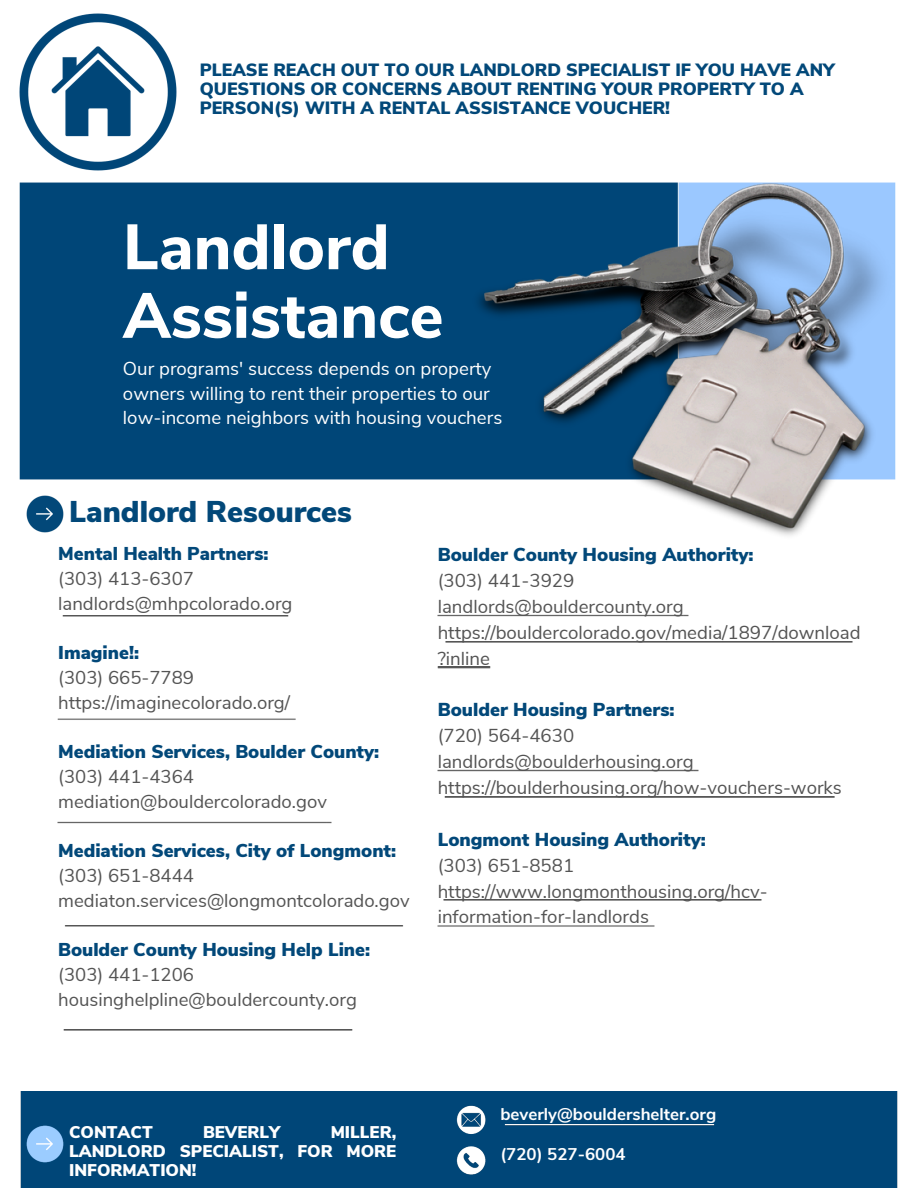
<style>
.page{position:relative;width:918px;height:1188px;background:#fff}
.page>*{position:absolute;margin:0;border:0;box-sizing:border-box;transform-origin:0 0}
.t1{font:800 63.75px/68.7px "Nunito Sans";color:#fff}
.t2{font:900 30px "Nunito Sans";color:#024879}
.t3{font:18.75px/25.8px "Nunito Sans";color:#545454}
.t4{font:18.75px/24.8px "Nunito Sans";color:#fff}
.t5{font:900 18.75px "Nunito Sans";color:#024879}
.t6{font:18.6px/24.8px "Nunito Sans";color:#545454}
.t7{font:900 18.6px "Nunito Sans";color:#024879}
.t8{font:900 17.7px/19.2px "Nunito Sans";color:#024879}
.t9{font:900 16.95px/19.2px "Nunito Sans";color:#fff;text-align:justify}
.t10{font:700 16.95px "Nunito Sans";color:#fff}
.s1{font-weight:900;color:#024879}
</style>
<div class="page">
<img style="left:26px;top:495px;width:38px;height:38px">
<div style="left:20px;top:1092px;width:878px;height:96px;background:#004678"></div>
<div style="left:19px;top:182px;width:877px;height:298px;background:#004678"></div>
<img style="left:471px;top:183px;width:425px;height:353px">
<img style="left:20px;top:1119px;width:50px;height:50px">
<img style="left:19px;top:13px;width:158px;height:158px">
<img style="left:62px;top:615px;width:227px;height:1px">
<img style="left:57px;top:718px;width:239px;height:2px">
<img style="left:63px;top:1029px;width:290px;height:1px">
<img style="left:57px;top:821px;width:275px;height:3px">
<img style="left:449px;top:1098px;width:43px;height:84px">
<img style="left:438px;top:667px;width:53px;height:1px">
<img style="left:437px;top:925px;width:218px;height:2px">
<img style="left:445px;top:641px;width:408px;height:1px">
<img style="left:444px;top:796px;width:391px;height:1px">
<img style="left:443px;top:900px;width:319px;height:1px">
<img style="left:501px;top:1125px;width:216px;height:1px">
<img style="left:437px;top:614px;width:252px;height:3px">
<img style="left:437px;top:769px;width:262px;height:3px">
<p class="t8" style="left:200px;top:60px;width:637px">PLEASE REACH OUT TO OUR LANDLORD SPECIALIST IF YOU HAVE ANY<br>QUESTIONS OR CONCERNS ABOUT RENTING YOUR PROPERTY TO A<br>PERSON(S) WITH A RENTAL ASSISTANCE VOUCHER!</p>
<p class="t1" style="left:123px;top:214px;width:322px">Landlord<br>Assistance</p>
<p class="t4" style="left:123px;top:356px;width:381px">Our programs' success depends on property owners willing to rent their properties to our low-income neighbors with housing vouchers</p>
<p class="t2" style="left:69px;top:492px;width:284px">Landlord Resources</p>
<p class="t7" style="left:58px;top:541px;width:212px">Mental Health Partners:</p>
<p class="t6" style="left:58px;top:566px;width:236px">(303) 413-6307 landlords@mhpcolorado.org</p>
<p class="t7" style="left:58px;top:640px;width:82px">Imagine!:</p>
<p class="t6" style="left:58px;top:665px;width:137px">(303) 665-7789</p>
<p class="t6" style="left:58px;top:690px;width:233px">https://imaginecolorado.org/</p>
<h3 class="t6" style="left:58px;top:740px;width:323px"><span class="s1">Mediation Services, Boulder County: </span>(303) 441-4364 mediation@bouldercolorado.gov</h3>
<p class="t6" style="left:58px;top:839px;width:353px"><span class="s1">Mediation Services, City of Longmont: </span>(303) 651-8444 mediaton.services@longmontcolorado.gov</p>
<h4 class="t6" style="left:58px;top:938px;width:313px"><span class="s1">Boulder County Housing Help Line: </span>(303) 441-1206 housinghelpline@bouldercounty.org</h4>
<p class="t5" style="left:438px;top:542px;width:318px">Boulder County Housing Authority:</p>
<p class="t3" style="left:438px;top:568px;width:138px">(303) 441-3929</p>
<p class="t3" style="left:438px;top:594px;width:425px">landlords@bouldercounty.org https://bouldercolorado.gov/media/1897/download ?inline</p>
<p class="t5" style="left:438px;top:697px;width:238px">Boulder Housing Partners:</p>
<p class="t3" style="left:438px;top:723px;width:138px">(720) 564-4630</p>
<p class="t3" style="left:438px;top:749px;width:406px">landlords@boulderhousing.org https://boulderhousing.org/how-vouchers-works</p>
<p class="t5" style="left:438px;top:827px;width:270px">Longmont Housing Authority:</p>
<p class="t3" style="left:438px;top:853px;width:331px">(303) 651-8581 https://www.longmonthousing.org/hcv&shy;information-for-landlords</p>
<p class="t9" style="left:69px;top:1123px;width:85px">CONTACT</p>
<p class="t9" style="left:203px;top:1123px;width:79px">BEVERLY</p>
<p class="t9" style="left:69px;top:1123px;width:329px;text-indent:262px">MILLER, LANDLORD SPECIALIST, FOR MORE INFORMATION!</p>
<p class="t10" style="left:500px;top:1103px;width:217px">beverly@bouldershelter.org</p>
<p class="t10" style="left:500px;top:1142px;width:127px">(720) 527-6004</p>
</div>
